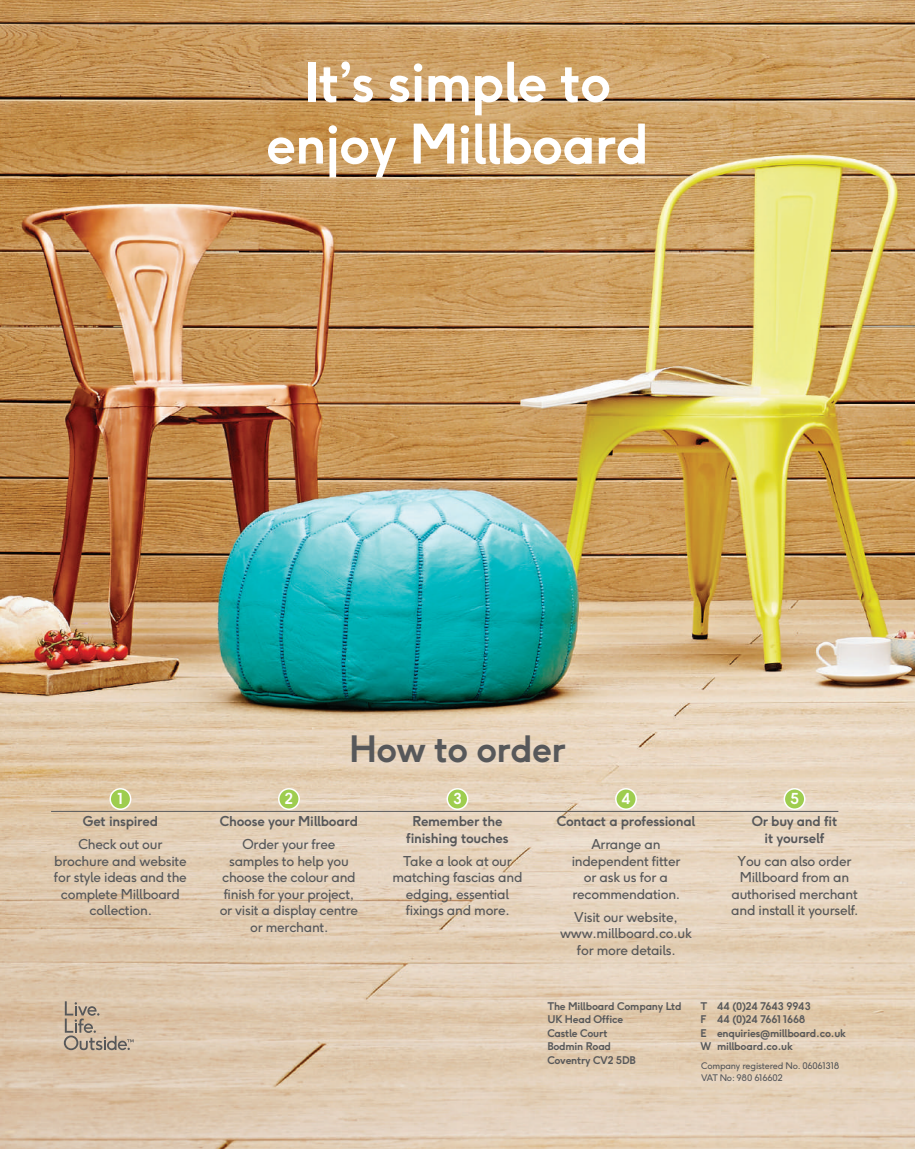
<style>
.page{position:relative;width:915px;height:1149px;background:#fff}
.page>*{position:absolute;margin:0;border:0;box-sizing:border-box;transform-origin:0 0}
.t1{font:700 54px/61.8px "F37 Ginger";letter-spacing:-.02em;color:#fff;text-align:center}
.t2{font:700 36px "F37 Ginger";letter-spacing:-.02em;color:#57585a}
.t3{font:700 15px "F37 Ginger";color:#fff}
.t4{font:13.5px/16.5px "F37 Ginger";letter-spacing:-.02em;color:#57585a;text-align:center}
.t5{font:700 13.5px/16.5px "F37 Ginger";letter-spacing:-.02em;color:#57585a;text-align:center}
.t6{font:700 10.5px/13.5px "F37 Ginger";letter-spacing:-.02em;color:#57585a}
.t7{font:9px/12px "F37 Ginger";letter-spacing:-.02em;color:#57585a}
</style>
<div class="page">
<img style="left:0;top:0;width:914px;height:1148px">
<hr style="left:51px;top:810px;width:787px;height:1px;background:#57585a">
<svg style="left:110px;top:788px;width:21px;height:21px"></svg>
<div style="left:109px;top:787px;width:22px;height:22px;border:2px solid #fff;border-radius:50%"></div>
<div style="left:115px;top:792px;width:11px;height:13px;background:#9ecd4f"></div>
<svg style="left:279px;top:788px;width:20px;height:21px"></svg>
<div style="left:278px;top:787px;width:22px;height:22px;border:2px solid #fff;border-radius:50%"></div>
<div style="left:283px;top:792px;width:11px;height:13px;background:#9ecd4f"></div>
<svg style="left:447px;top:788px;width:20px;height:21px"></svg>
<div style="left:446px;top:787px;width:22px;height:22px;border:2px solid #fff;border-radius:50%"></div>
<div style="left:452px;top:792px;width:10px;height:13px;background:#9ecd4f"></div>
<svg style="left:615px;top:788px;width:21px;height:21px"></svg>
<div style="left:615px;top:787px;width:21px;height:22px;border:2px solid #fff;border-radius:50%"></div>
<div style="left:620px;top:792px;width:11px;height:13px;background:#9ecd4f"></div>
<svg style="left:784px;top:788px;width:20px;height:21px"></svg>
<div style="left:783px;top:787px;width:22px;height:22px;border:2px solid #fff;border-radius:50%"></div>
<div style="left:789px;top:792px;width:10px;height:13px;background:#9ecd4f"></div>
<svg style="left:64px;top:1000px;width:69px;height:49px;background:#c3b09b"></svg>
<h1 class="t1" style="left:266px;top:56px;width:384px">It’s simple to enjoy Millboard</h1>
<p class="t3" style="left:117px;top:792px;width:7px">1</p>
<p class="t5" style="left:83px;top:814px;width:77px">Get inspired</p>
<p class="t4" style="left:54px;top:837px;width:134px">Check out our brochure and website for style ideas and the complete Millboard collection.</p>
<h2 class="t2" style="left:349px;top:733px;width:218px">How to order</h2>
<p class="t3" style="left:285px;top:792px;width:10px">2</p>
<p class="t5" style="left:220px;top:814px;width:140px">Choose your Millboard</p>
<p class="t4" style="left:220px;top:837px;width:140px">Order your free samples to help you choose the colour and finish for your project, or visit a display centre or merchant.</p>
<p class="t3" style="left:452px;top:792px;width:11px">3</p>
<p class="t5" style="left:406px;top:814px;width:104px">Remember the finishing touches</p>
<p class="t4" style="left:392px;top:853px;width:131px">Take a look at our matching fascias and edging, essential fixings and more.</p>
<p class="t3" style="left:621px;top:792px;width:11px">4</p>
<p class="t5" style="left:556px;top:814px;width:140px">Contact a professional</p>
<p class="t4" style="left:571px;top:837px;width:110px">Arrange an independent fitter or ask us for a recommendation.</p>
<p class="t4" style="left:560px;top:909px;width:133px">Visit our website, www.millboard.co.uk for more details.</p>
<p class="t3" style="left:789px;top:792px;width:10px">5</p>
<p class="t5" style="left:751px;top:814px;width:87px">Or buy and fit it yourself</p>
<p class="t4" style="left:731px;top:853px;width:129px">You can also order<br>Millboard from an authorised merchant and install it yourself.</p>
<p class="t6" style="left:547px;top:999px;width:136px">The Millboard Company Ltd<br>UK Head Office<br>Castle Court<br>Bodmin Road<br>Coventry CV2 5DB</p>
<p class="t6" style="left:700px;top:999px;width:147px">T 44 (0)24 7643 9943<br>F 44 (0)24 7661 1668<br>E enquiries@millboard.co.uk<br>W millboard.co.uk</p>
<p class="t7" style="left:700px;top:1060px;width:140px">Company registered No. 06061318<br>VAT No: 980 616602</p>
</div>
